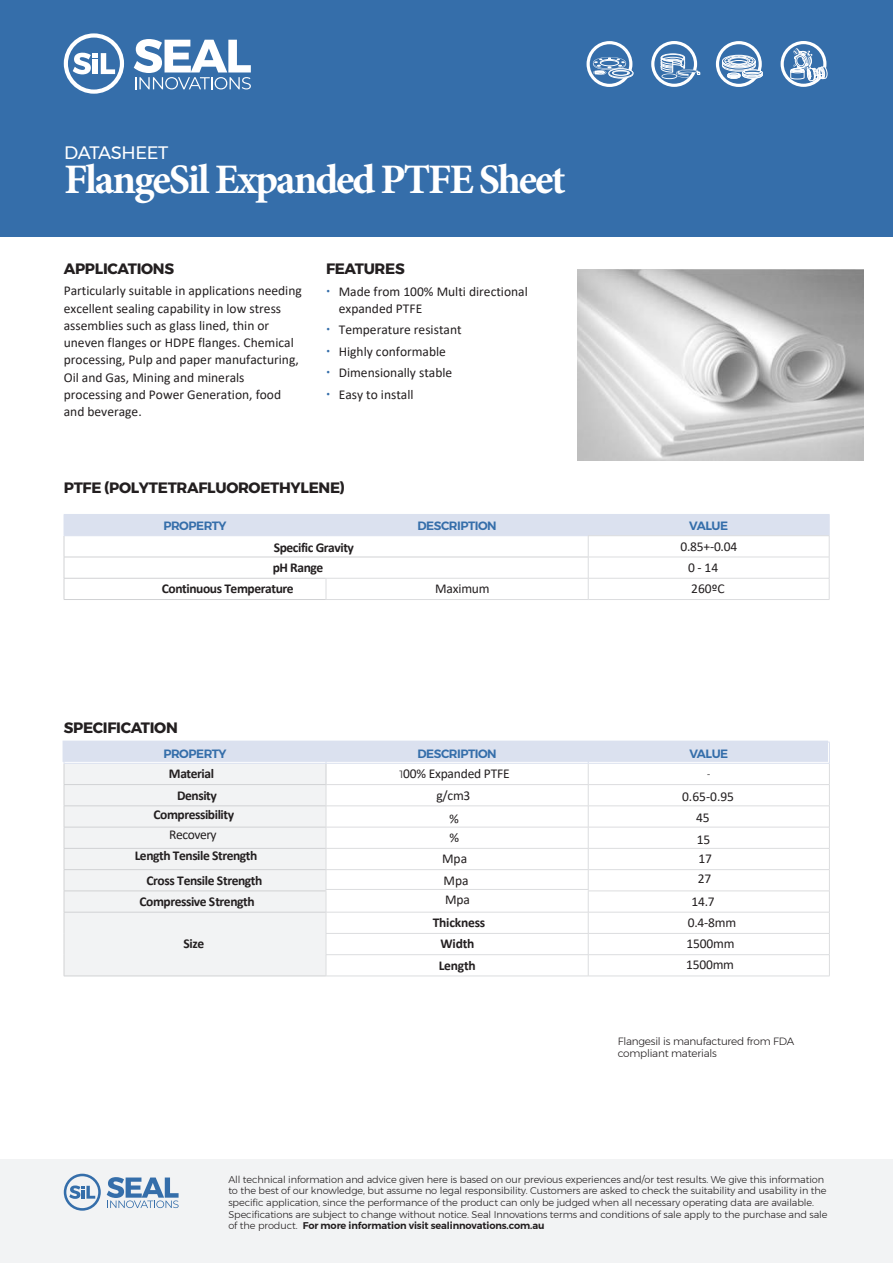
<style>
.page{position:relative;width:893px;height:1263px;background:#fff}
.page>*{position:absolute;margin:0;border:0;box-sizing:border-box;transform-origin:0 0}
.t1{font:700 42px "Minion Pro";letter-spacing:-.05em;color:#fff}
.t2{font:18px "Montserrat";letter-spacing:-.02em;color:#fff}
.t3{font:700 15px "Montserrat";letter-spacing:-.02em;color:#231f20}
.t4{font:13.5px/17.2px "Calibri";color:#231f20}
.t5{font:700 13.5px "Calibri";letter-spacing:-.03em;color:#231f20}
.t6{font:13.5px "Calibri";letter-spacing:-.03em;color:#231f20}
.t7{font:600 12px "Montserrat";letter-spacing:-.04em;color:#356eaa}
.t8{font:300 10.5px/12px "Montserrat";letter-spacing:-.02em;color:#231f20}
.t9{font:300 9.75px/11.7px "Montserrat";letter-spacing:-.01em;color:#231f20}
.s1{font-family:"Montserrat";font-weight:300;font-size:18px;color:#356eaa}
.s2{font-family:"Montserrat";font-weight:300;font-size:10.5px}
.s3{font-weight:600}
</style>
<div class="page">
<div style="left:0;top:1159px;width:893px;height:104px;background:#f2f3f4"></div>
<div style="left:0;top:0;width:893px;height:236px;background:#356eaa"></div>
<hr style="left:326px;top:599px;width:262px;height:1px;background:#dcdddf">
<hr style="left:588px;top:599px;width:241px;height:1px;background:#dcdddf">
<hr style="left:64px;top:599px;width:262px;height:1px;background:#d1d2d4">
<svg style="left:64px;top:514px;width:766px;height:85px"></svg>
<hr style="left:64px;top:976px;width:262px;height:1px;background:#d1d2d4">
<hr style="left:326px;top:976px;width:262px;height:1px;background:#dcdddf">
<hr style="left:588px;top:976px;width:242px;height:1px;background:#dcdddf">
<svg style="left:64px;top:1174px;width:37px;height:37px"></svg>
<svg style="left:107px;top:1177px;width:72px;height:31px"></svg>
<svg style="left:64px;top:33px;width:60px;height:61px"></svg>
<svg style="left:134px;top:39px;width:117px;height:50px"></svg>
<svg style="left:587px;top:41px;width:46px;height:46px"></svg>
<svg style="left:651px;top:41px;width:49px;height:46px"></svg>
<svg style="left:716px;top:41px;width:47px;height:46px"></svg>
<svg style="left:781px;top:41px;width:46px;height:46px"></svg>
<img style="left:578px;top:270px;width:285px;height:190px">
<svg style="left:63px;top:741px;width:767px;height:235px"></svg>
<h2 class="t2" style="left:64px;top:139px;width:106px">DATASHEET</h2>
<h1 class="t1" style="left:64px;top:150px;width:503px">FlangeSil Expanded PTFE Sheet</h1>
<h3 class="t3" style="left:64px;top:256px;width:112px">APPLICATIONS</h3>
<p class="t4" style="left:64px;top:282px;width:240px">Particularly suitable in applications needing excellent sealing capability in low stress assemblies such as glass lined, thin or uneven flanges or HDPE flanges. Chemical processing, Pulp and paper manufacturing, Oil and Gas, Mining and minerals processing and Power Generation, food and beverage.</p>
<h3 class="t3" style="left:326px;top:256px;width:80px">FEATURES</h3>
<h3 class="t4" style="left:339px;top:284px;width:190px;line-height:16.2px;text-indent:-13px"><span class="s1">•</span> Made from 100% Multi directional expanded PTFE</h3>
<h3 class="t4" style="left:326px;top:321px;width:137px"><span class="s1">•</span> Temperature resistant</h3>
<h3 class="t4" style="left:326px;top:342px;width:121px"><span class="s1">•</span> Highly conformable</h3>
<h3 class="t4" style="left:326px;top:364px;width:128px"><span class="s1">•</span> Dimensionally stable</h3>
<h3 class="t4" style="left:326px;top:385px;width:89px"><span class="s1">•</span> Easy to install</h3>
<h3 class="t3" style="left:64px;top:475px;width:283px">PTFE (POLYTETRAFLUOROETHYLENE)</h3>
<p class="t7" style="left:163px;top:516px;width:65px">PROPERTY</p>
<p class="t7" style="left:418px;top:516px;width:81px">DESCRIPTION</p>
<p class="t7" style="left:689px;top:516px;width:40px">VALUE</p>
<h3 class="t5" style="left:274px;top:538px;width:82px">Specific Gravity</h3>
<h3 class="t4" style="left:680px;top:537px;width:58px">0.85+-0.04</h3>
<h3 class="t5" style="left:273px;top:558px;width:52px">pH Range</h3>
<h3 class="t4" style="left:688px;top:558px;width:32px">0 - 14</h3>
<h3 class="t5" style="left:162px;top:579px;width:133px">Continuous Temperature</h3>
<h3 class="t4" style="left:435px;top:580px;width:56px">Maximum</h3>
<h3 class="t4" style="left:691px;top:580px;width:35px">260ºC</h3>
<h3 class="t3" style="left:64px;top:716px;width:116px">SPECIFICATION</h3>
<p class="t7" style="left:163px;top:744px;width:65px">PROPERTY</p>
<p class="t7" style="left:418px;top:744px;width:81px">DESCRIPTION</p>
<p class="t7" style="left:689px;top:744px;width:40px">VALUE</p>
<h3 class="t5" style="left:169px;top:764px;width:47px">Material</h3>
<h3 class="t4" style="left:400px;top:765px;width:111px"><span class="s2">1</span>00% Expanded PTFE</h3>
<p class="t8" style="left:707px;top:768px;width:5px">-</p>
<h3 class="t5" style="left:177px;top:785px;width:41px">Density</h3>
<h3 class="t4" style="left:436px;top:786px;width:36px">g/cm3</h3>
<h3 class="t4" style="left:682px;top:787px;width:54px">0.65-0.95</h3>
<h3 class="t5" style="left:153px;top:805px;width:82px">Compressibility</h3>
<h3 class="t4" style="left:696px;top:809px;width:15px">45</h3>
<h3 class="t4" style="left:449px;top:829px;width:11px">%</h3>
<h3 class="t4" style="left:697px;top:830px;width:15px">15</h3>
<h3 class="t5" style="left:135px;top:846px;width:124px">Length Tensile Strength</h3>
<h3 class="t4" style="left:442px;top:850px;width:27px">Mpa</h3>
<h3 class="t4" style="left:698px;top:850px;width:15px">17</h3>
<h3 class="t5" style="left:147px;top:870px;width:117px">Cross Tensile Strength</h3>
<h3 class="t4" style="left:444px;top:871px;width:27px">Mpa</h3>
<h3 class="t4" style="left:698px;top:870px;width:15px">27</h3>
<h3 class="t5" style="left:139px;top:892px;width:117px">Compressive Strength</h3>
<h3 class="t4" style="left:445px;top:891px;width:27px">Mpa</h3>
<h3 class="t4" style="left:691px;top:892px;width:25px">14.7</h3>
<h3 class="t5" style="left:184px;top:934px;width:22px">Size</h3>
<h3 class="t6" style="left:169px;top:825px;width:49px">Recovery</h3>
<h3 class="t5" style="left:433px;top:913px;width:54px">Thickness</h3>
<h3 class="t4" style="left:688px;top:914px;width:50px">0.4-8mm</h3>
<h3 class="t5" style="left:441px;top:934px;width:35px">Width</h3>
<h3 class="t4" style="left:687px;top:935px;width:49px">1500mm</h3>
<h3 class="t5" style="left:439px;top:955px;width:39px">Length</h3>
<h3 class="t4" style="left:686px;top:955px;width:49px">1500mm</h3>
<p class="t8" style="left:618px;top:1035px;width:178px">Flangesil is manufactured from FDA compliant materials</p>
<p class="t9" style="left:228px;top:1173px;width:601px">All technical information and advice given here is based on our previous experiences and/or test results. We give this information to the best of our knowledge, but assume no legal responsibility. Customers are asked to check the suitability and usability in the specific application, since the performance of the product can only be judged when all necessary operating data are available.<br>Specifications are subject to change without notice. Seal Innovations terms and conditions of sale apply to the purchase and sale of the product. <span class="s3">For more information visit sealinnovations.com.au</span></p>
</div>
